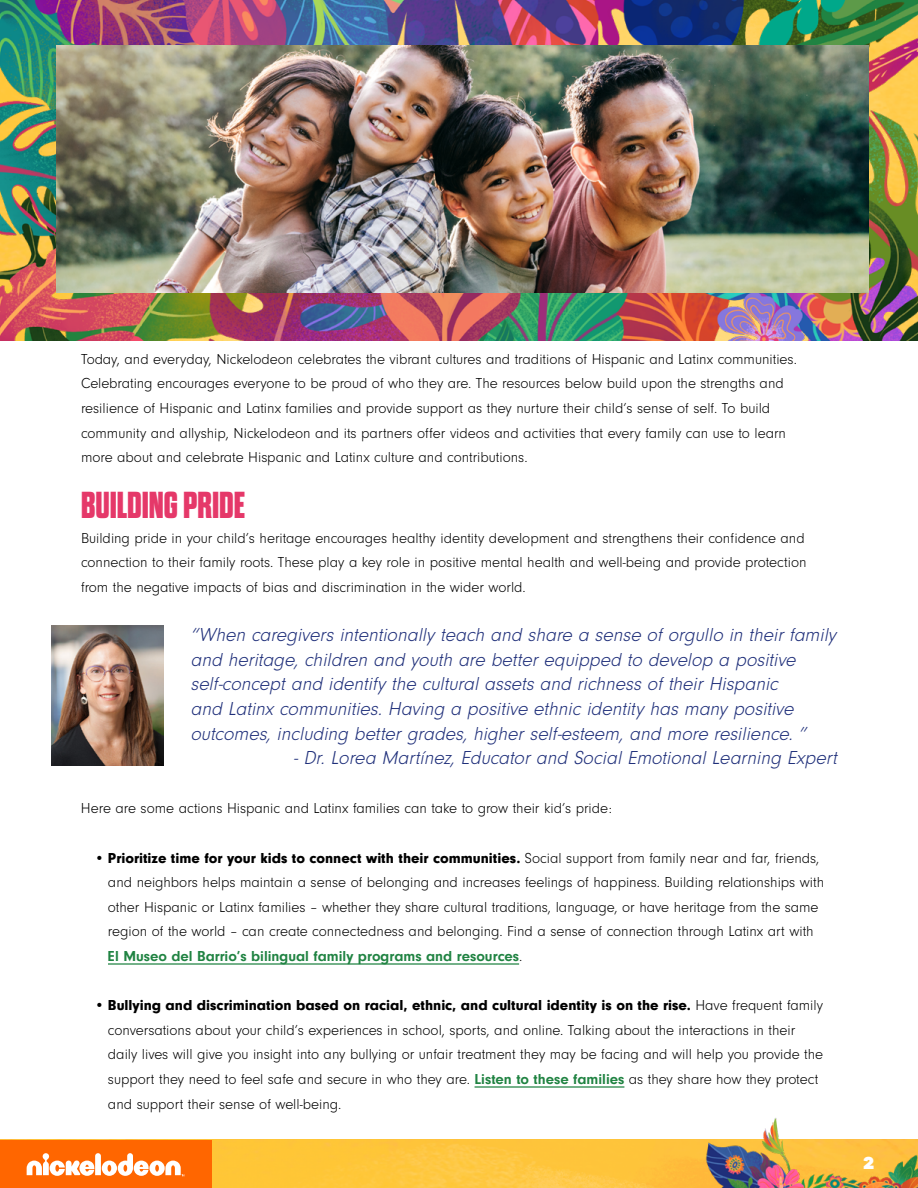
<style>
.page{position:relative;width:918px;height:1188px;background:#fff}
.page>*{position:absolute;margin:0;border:0;box-sizing:border-box;transform-origin:0 0}
.t1{font:700 expanded 37.5px "Dharma Gothic E";color:#e53869}
.t2{font:italic 300 19.5px/24.6px "Neuzeit Gro";color:#1f2f7a}
.t3{font:900 18px "Galano Grotesque";color:#fff}
.t4{font:300 15px/24.6px "Neuzeit Gro";color:#000}
.s1{font-weight:900}
.s2{font-weight:700;color:#208342}
</style>
<div class="page">
<img style="left:212px;top:1140px;width:415px;height:48px">
<div style="left:0;top:1140px;width:212px;height:48px;background:#f60"></div>
<svg style="left:27px;top:1153px;width:157px;height:23px"></svg>
<img style="left:627px;top:1118px;width:291px;height:70px">
<hr style="left:108px;top:963px;width:411px;height:2px;background:#208342">
<hr style="left:475px;top:1086px;width:149px;height:2px;background:#208342">
<img style="left:0;top:0;width:918px;height:340px">
<img style="left:56px;top:45px;width:812px;height:248px">
<img style="left:51px;top:625px;width:113px;height:141px">
<p class="t4" style="left:81px;top:347px;width:717px">Today, and everyday, Nickelodeon celebrates the vibrant cultures and traditions of Hispanic and Latinx communities.<br>Celebrating encourages everyone to be proud of who they are. The resources below build upon the strengths and resilience of Hispanic and Latinx families and provide support as they nurture their child’s sense of self. To build community and allyship, Nickelodeon and its partners offer videos and activities that every family can use to learn more about and celebrate Hispanic and Latinx culture and contributions.</p>
<h1 class="t1" style="left:81px;top:486px;width:166px">BUILDING PRIDE</h1>
<p class="t4" style="left:81px;top:526px;width:727px">Building pride in your child’s heritage encourages healthy identity development and strengthens their confidence and connection to their family roots. These play a key role in positive mental health and well-being and provide protection from the negative impacts of bias and discrimination in the wider world.</p>
<p class="t2" style="left:191px;top:623px;width:651px">“When caregivers intentionally teach and share a sense of orgullo in their family and heritage, children and youth are better equipped to develop a positive self-concept and identify the cultural assets and richness of their Hispanic<br>and Latinx communities. Having a positive ethnic identity has many positive outcomes, including better grades, higher self-esteem, and more resilience. ”</p>
<h2 class="t2" style="left:294px;top:746px;width:549px">- Dr. Lorea Martínez, Educator and Social Emotional Learning Expert</h2>
<p class="t4" style="left:81px;top:797px;width:532px">Here are some actions Hispanic and Latinx families can take to grow their kid’s pride:</p>
<p class="t4" style="left:108px;top:846px;width:718px;text-indent:-14px">• <span class="s1">Prioritize time for your kids to connect with their communities.</span> Social support from family near and far, friends, and neighbors helps maintain a sense of belonging and increases feelings of happiness. Building relationships with other Hispanic or Latinx families – whether they share cultural traditions, language, or have heritage from the same region of the world – can create connectedness and belonging. Find a sense of connection through Latinx art with <span class="s2">El Museo del Barrio’s bilingual family programs and resources</span>.</p>
<p class="t4" style="left:108px;top:993px;width:717px;text-indent:-14px">• <span class="s1">Bullying and discrimination based on racial, ethnic, and cultural identity is on the rise.</span> Have frequent family conversations about your child’s experiences in school, sports, and online. Talking about the interactions in their daily lives will give you insight into any bullying or unfair treatment they may be facing and will help you provide the support they need to feel safe and secure in who they are. <span class="s2">Listen to these families</span> as they share how they protect and support their sense of well-being.</p>
<p class="t3" style="left:863px;top:1152px;width:12px">2</p>
</div>
